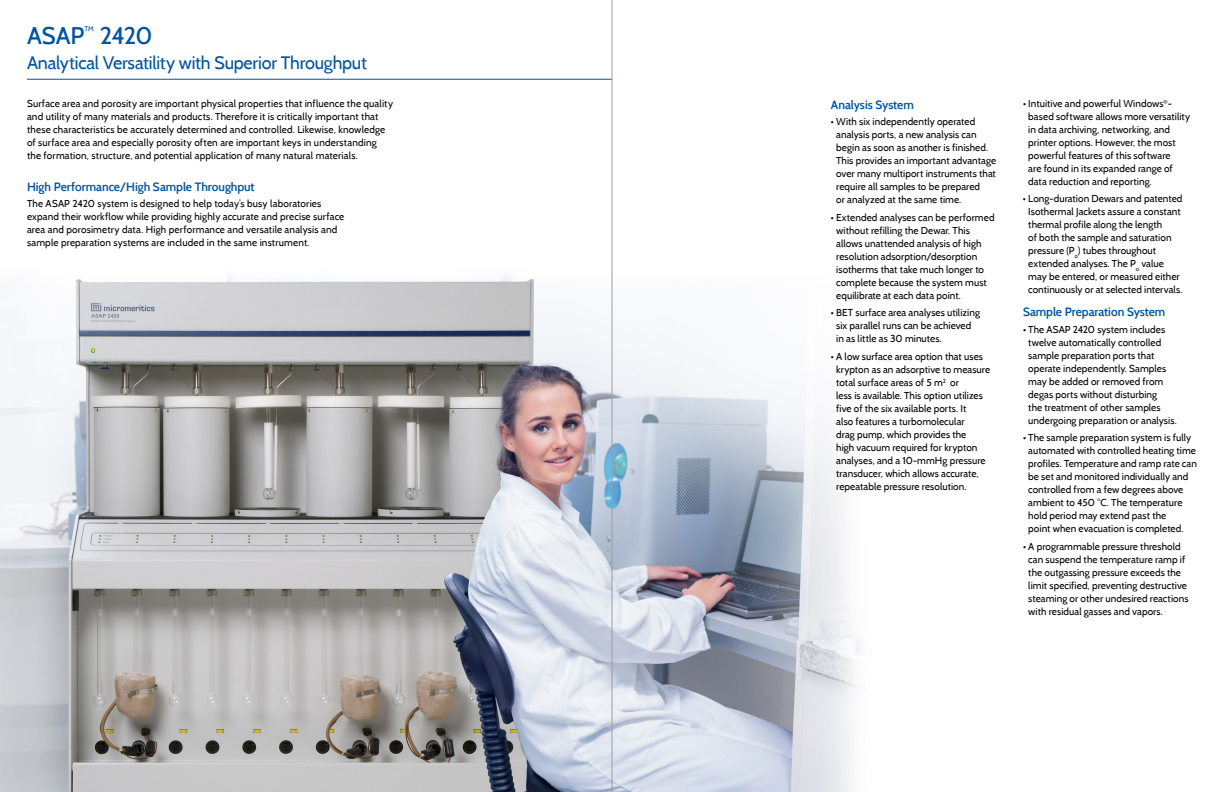
<style>
.page{position:relative;width:1224px;height:792px;background:#fff}
.page>*{position:absolute;margin:0;border:0;box-sizing:border-box;transform-origin:0 0}
.t1{font:500 24px "Cabin";letter-spacing:-.025em;color:#00549f}
.t2{font:18px "Cabin";letter-spacing:-.015em;color:#00549f}
.t3{font:600 12px "Cabin";letter-spacing:-.005em;color:#00549f}
.t4{font:10px/13px "Cabin";letter-spacing:.005em;color:#000}
</style>
<div class="page">
<img style="left:0;top:261px;width:859px;height:531px">
<hr style="left:27px;top:79px;width:585px;height:1px;background:#00549f">
<hr style="left:612px;top:0;width:1px;height:792px;background:#9d9fa2">
<h1 class="t1" style="left:27px;top:21px;width:127px">ASAP<sup>™</sup> 2420</h1>
<h2 class="t2" style="left:27px;top:52px;width:342px">Analytical Versatility with Superior Throughput</h2>
<p class="t4" style="left:27px;top:97px;width:368px">Surface area and porosity are important physical properties that influence the quality and utility of many materials and products. Therefore it is critically important that these characteristics be accurately determined and controlled. Likewise, knowledge of surface area and especially porosity often are important keys in understanding the formation, structure, and potential application of many natural materials.</p>
<p class="t3" style="left:27px;top:179px;width:229px">High Performance/High Sample Throughput</p>
<p class="t4" style="left:27px;top:197px;width:319px">The ASAP 2420 system is designed to help today’s busy laboratories expand their workflow while providing highly accurate and precise surface area and porosimetry data. High performance and versatile analysis and sample preparation systems are included in the same instrument.</p>
<p class="t3" style="left:831px;top:97px;width:84px">Analysis System</p>
<p class="t4" style="left:836px;top:115px;width:161px;text-indent:-5px">• With six independently operated analysis ports, a new analysis can begin as soon as another is finished.<br>This provides an important advantage over many multiport instruments that require all samples to be prepared<br>or analyzed at the same time.</p>
<p class="t4" style="left:836px;top:211px;width:160px;text-indent:-5px">• Extended analyses can be performed without refilling the Dewar. This allows unattended analysis of high resolution adsorption/desorption isotherms that take much longer to complete because the system must equilibrate at each data point.</p>
<p class="t4" style="left:836px;top:306px;width:145px;text-indent:-5px">• BET surface area analyses utilizing six parallel runs can be achieved in as little as 30 minutes.</p>
<p class="t4" style="left:836px;top:350px;width:155px;text-indent:-5px">• A low surface area option that uses krypton as an adsorptive to measure total surface areas of 5 m<sup>2</sup> or<br>less is available. This option utilizes five of the six available ports. It<br>also features a turbomolecular<br>drag pump, which provides the<br>high vacuum required for krypton analyses, and a 10-mmHg pressure transducer, which allows accurate, repeatable pressure resolution.</p>
<p class="t4" style="left:1028px;top:97px;width:164px;text-indent:-5px">• Intuitive and powerful Windows<sup>®</sup>- based software allows more versatility in data archiving, networking, and printer options. However, the most powerful features of this software<br>are found in its expanded range of data reduction and reporting.</p>
<p class="t4" style="left:1028px;top:192px;width:156px;text-indent:-5px">• Long-duration Dewars and patented Isothermal Jackets assure a constant thermal profile along the length<br>of both the sample and saturation pressure (P<sub>o</sub>) tubes throughout extended analyses. The P<sub>o</sub> value may be entered, or measured either continuously or at selected intervals.</p>
<p class="t3" style="left:1023px;top:305px;width:144px">Sample Preparation System</p>
<p class="t4" style="left:1028px;top:323px;width:150px;text-indent:-5px">• The ASAP 2420 system includes twelve automatically controlled sample preparation ports that operate independently. Samples may be added or removed from degas ports without disturbing<br>the treatment of other samples undergoing preparation or analysis.</p>
<p class="t4" style="left:1028px;top:431px;width:170px;text-indent:-5px">• The sample preparation system is fully automated with controlled heating time profiles. Temperature and ramp rate can be set and monitored individually and controlled from a few degrees above ambient to 450 °C. The temperature hold period may extend past the<br>point when evacuation is completed.</p>
<p class="t4" style="left:1028px;top:540px;width:162px;text-indent:-5px">• A programmable pressure threshold can suspend the temperature ramp if the outgassing pressure exceeds the limit specified, preventing destructive steaming or other undesired reactions with residual gasses and vapors.</p>
</div>
